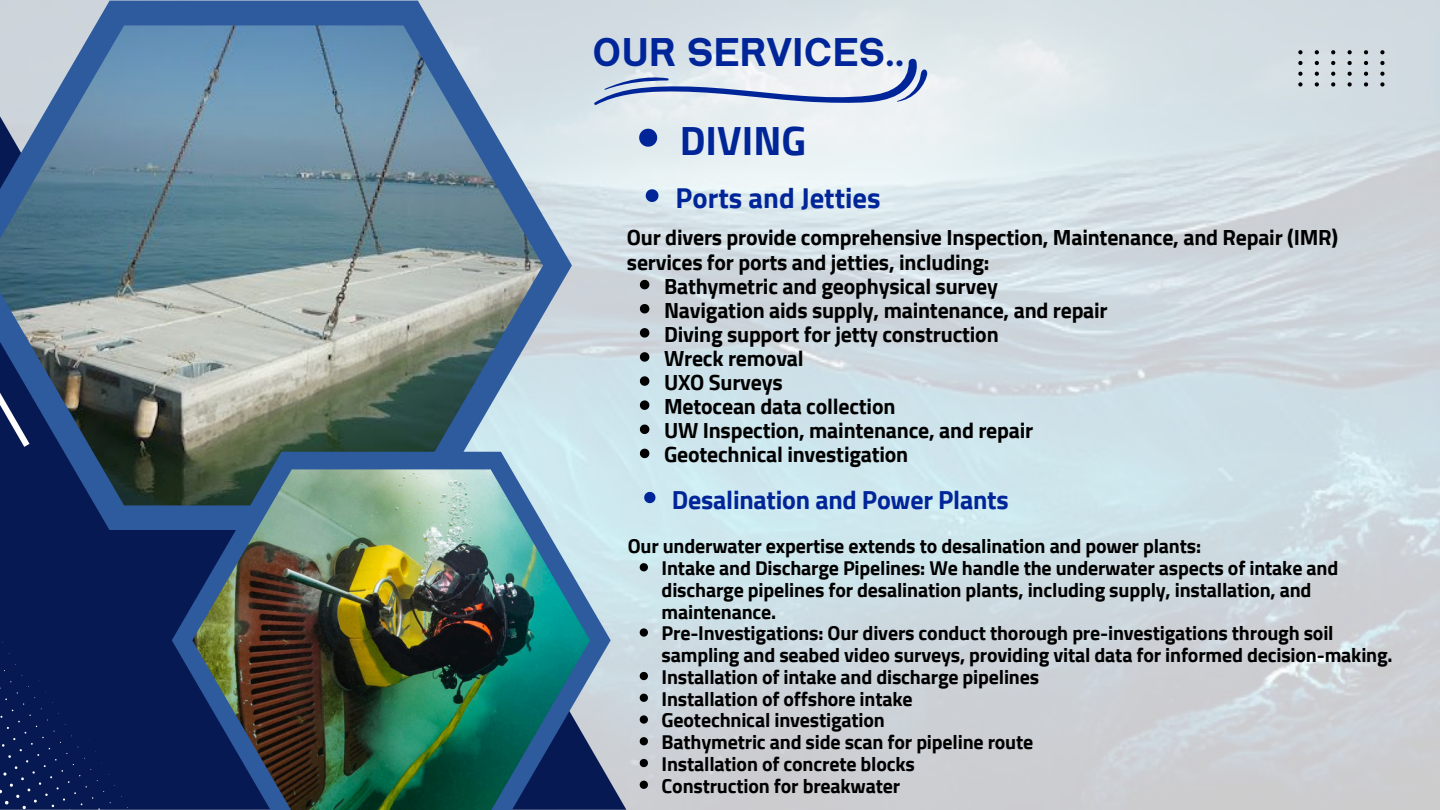
<style>
.page{position:relative;width:1440px;height:810px;background:#fff}
.page>*{position:absolute;margin:0;border:0;box-sizing:border-box;transform-origin:0 0}
.t1{font:700 40.6px "Cairo";color:#002599}
.t2{font:700 40.4px "Serithai Expanded";color:#002599}
.t3{font:700 28.6px "Cairo";color:#002599}
.t4{font:700 26px "Cairo";letter-spacing:-.01em;color:#002599}
.t5{font:700 21.8px/24.1px "Cairo";letter-spacing:-.01em;color:#000}
.t6{font:700 20px/21.8px "Cairo";letter-spacing:-.01em;color:#000}
</style>
<div class="page">
<div style="left:139px;top:530px;width:22px;height:214px;background:#071952"></div>
<svg style="left:161px;top:309px;width:465px;height:501px;background:#a1b3c5"></svg>
<div style="left:0;top:530px;width:139px;height:280px;background:#071952"></div>
<svg style="left:0;top:1px;width:572px;height:529px;background:#859dbd"></svg>
<img style="left:0;top:25px;width:543px;height:480px">
<svg style="left:1298px;top:50px;width:5px;height:4px"></svg>
<svg style="left:1315px;top:50px;width:4px;height:4px"></svg>
<svg style="left:1331px;top:50px;width:4px;height:4px"></svg>
<svg style="left:1348px;top:50px;width:4px;height:4px"></svg>
<svg style="left:1364px;top:50px;width:4px;height:4px"></svg>
<svg style="left:1380px;top:50px;width:5px;height:4px"></svg>
<svg style="left:1298px;top:61px;width:5px;height:4px"></svg>
<svg style="left:1315px;top:61px;width:4px;height:4px"></svg>
<svg style="left:1331px;top:61px;width:4px;height:4px"></svg>
<svg style="left:1348px;top:61px;width:4px;height:4px"></svg>
<svg style="left:1364px;top:61px;width:4px;height:4px"></svg>
<svg style="left:1380px;top:61px;width:5px;height:4px"></svg>
<svg style="left:1298px;top:72px;width:5px;height:4px"></svg>
<svg style="left:1315px;top:72px;width:4px;height:4px"></svg>
<svg style="left:1331px;top:72px;width:4px;height:4px"></svg>
<svg style="left:1348px;top:72px;width:4px;height:4px"></svg>
<svg style="left:1364px;top:72px;width:4px;height:4px"></svg>
<svg style="left:1380px;top:72px;width:5px;height:4px"></svg>
<svg style="left:1298px;top:82px;width:5px;height:5px"></svg>
<svg style="left:1315px;top:82px;width:4px;height:5px"></svg>
<svg style="left:1331px;top:82px;width:4px;height:5px"></svg>
<svg style="left:1348px;top:82px;width:4px;height:5px"></svg>
<svg style="left:1364px;top:82px;width:4px;height:5px"></svg>
<svg style="left:1380px;top:82px;width:5px;height:5px"></svg>
<svg style="left:593px;top:57px;width:335px;height:49px;background:#c6d1e3"></svg>
<svg style="left:172px;top:452px;width:439px;height:358px;background:#5c7596"></svg>
<img style="left:192px;top:469px;width:398px;height:341px">
<svg style="left:640px;top:280px;width:9px;height:9px"></svg>
<svg style="left:640px;top:304px;width:9px;height:9px"></svg>
<svg style="left:640px;top:328px;width:9px;height:10px"></svg>
<svg style="left:640px;top:352px;width:9px;height:10px"></svg>
<svg style="left:640px;top:376px;width:9px;height:10px"></svg>
<svg style="left:640px;top:400px;width:9px;height:10px"></svg>
<svg style="left:640px;top:425px;width:9px;height:9px"></svg>
<svg style="left:640px;top:449px;width:9px;height:9px"></svg>
<svg style="left:646px;top:189px;width:12px;height:13px"></svg>
<svg style="left:644px;top:492px;width:11px;height:11px"></svg>
<svg style="left:640px;top:563px;width:8px;height:8px"></svg>
<svg style="left:640px;top:628px;width:8px;height:9px"></svg>
<svg style="left:640px;top:672px;width:8px;height:8px"></svg>
<svg style="left:640px;top:694px;width:8px;height:8px"></svg>
<svg style="left:640px;top:715px;width:8px;height:9px"></svg>
<svg style="left:640px;top:737px;width:8px;height:8px"></svg>
<svg style="left:640px;top:759px;width:8px;height:8px"></svg>
<svg style="left:640px;top:781px;width:8px;height:8px"></svg>
<svg style="left:639px;top:129px;width:18px;height:18px"></svg>
<p class="t2" style="left:593px;top:29px;width:314px">OUR SERVICES..</p>
<p class="t1" style="left:680px;top:117px;width:128px">DIVING</p>
<p class="t3" style="left:676px;top:181px;width:206px">Ports and Jetties</p>
<p class="t5" style="left:627px;top:226px;width:713px">Our divers provide comprehensive Inspection, Maintenance, and Repair (IMR) services for ports and jetties, including:</p>
<p class="t5" style="left:664px;top:274px;width:335px">Bathymetric and geophysical survey</p>
<p class="t5" style="left:664px;top:298px;width:445px">Navigation aids supply, maintenance, and repair</p>
<p class="t5" style="left:664px;top:322px;width:336px">Diving support for jetty construction</p>
<p class="t5" style="left:664px;top:346px;width:141px">Wreck removal</p>
<p class="t5" style="left:664px;top:371px;width:120px">UXO Surveys</p>
<h4 class="t5" style="left:664px;top:395px;width:233px">Metocean data collection</h4>
<p class="t5" style="left:664px;top:419px;width:371px">UW Inspection, maintenance, and repair</p>
<p class="t5" style="left:664px;top:443px;width:246px">Geotechnical investigation</p>
<p class="t4" style="left:672px;top:485px;width:338px">Desalination and Power Plants</p>
<p class="t6" style="left:628px;top:536px;width:575px">Our underwater expertise extends to desalination and power plants:</p>
<p class="t6" style="left:662px;top:557px;width:678px">Intake and Discharge Pipelines: We handle the underwater aspects of intake and discharge pipelines for desalination plants, including supply, installation, and maintenance.</p>
<p class="t6" style="left:662px;top:623px;width:733px">Pre-Investigations: Our divers conduct thorough pre-investigations through soil sampling and seabed video surveys, providing vital data for informed decision-making.</p>
<p class="t6" style="left:662px;top:666px;width:379px">Installation of intake and discharge pipelines</p>
<p class="t6" style="left:662px;top:688px;width:253px">Installation of offshore intake</p>
<h4 class="t6" style="left:662px;top:710px;width:225px">Geotechnical investigation</h4>
<p class="t6" style="left:662px;top:731px;width:373px">Bathymetric and side scan for pipeline route</p>
<p class="t6" style="left:662px;top:753px;width:255px">Installation of concrete blocks</p>
<p class="t6" style="left:662px;top:775px;width:240px">Construction for breakwater</p>
</div>
